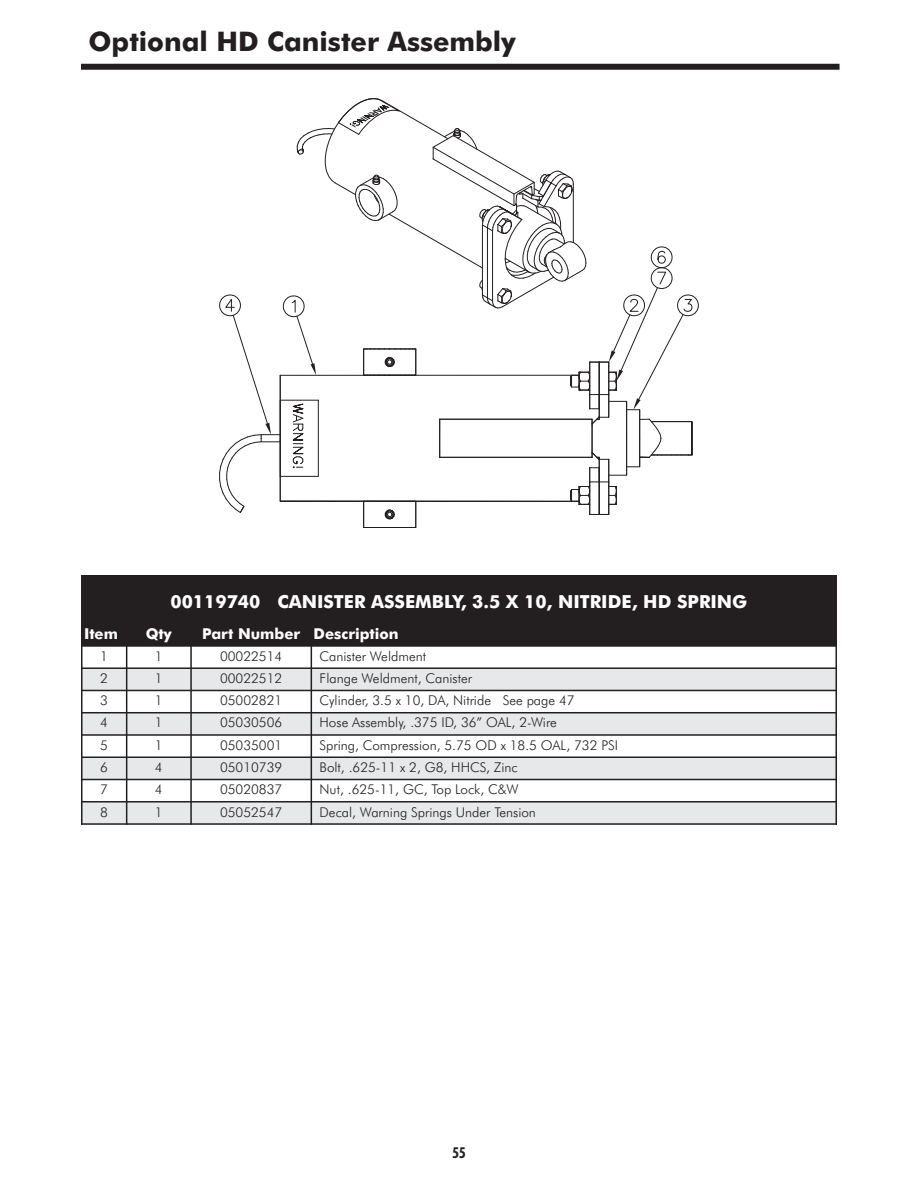
<style>
.page{position:relative;width:918px;height:1188px;background:#fff}
.page>*{position:absolute;margin:0;border:0;box-sizing:border-box;transform-origin:0 0}
.t1{font:700 27px "Futura BT";color:#231f20}
.t2{font:700 18px "Futura BT";color:#fff}
.t3{font:700 15px "Futura BT";color:#fff}
.t4{font:700 condensed 15px "Futura BT";color:#231f20}
.t5{font:300 13.5px "Futura BT";color:#231f20}
</style>
<div class="page">
<svg style="left:219px;top:98px;width:480px;height:430px"></svg>
<div style="left:81px;top:576px;width:755px;height:48px;background:#231f20"></div>
<div style="left:81px;top:624px;width:46px;height:22px;background:#231f20"></div>
<div style="left:127px;top:624px;width:64px;height:22px;background:#231f20"></div>
<div style="left:191px;top:624px;width:120px;height:22px;background:#231f20"></div>
<div style="left:311px;top:624px;width:526px;height:22px;background:#231f20"></div>
<div style="left:81px;top:668px;width:46px;height:22px;background:#e7e8e9"></div>
<div style="left:127px;top:668px;width:64px;height:22px;background:#e7e8e9"></div>
<div style="left:191px;top:668px;width:120px;height:22px;background:#e7e8e9"></div>
<div style="left:311px;top:668px;width:526px;height:22px;background:#e7e8e9"></div>
<div style="left:81px;top:713px;width:46px;height:22px;background:#e7e8e9"></div>
<div style="left:127px;top:713px;width:64px;height:22px;background:#e7e8e9"></div>
<div style="left:191px;top:713px;width:120px;height:22px;background:#e7e8e9"></div>
<div style="left:311px;top:713px;width:526px;height:22px;background:#e7e8e9"></div>
<div style="left:81px;top:757px;width:46px;height:23px;background:#e7e8e9"></div>
<div style="left:127px;top:757px;width:64px;height:23px;background:#e7e8e9"></div>
<div style="left:191px;top:757px;width:120px;height:23px;background:#e7e8e9"></div>
<div style="left:311px;top:757px;width:526px;height:23px;background:#e7e8e9"></div>
<div style="left:81px;top:802px;width:46px;height:23px;background:#e7e8e9"></div>
<div style="left:127px;top:802px;width:64px;height:23px;background:#e7e8e9"></div>
<div style="left:191px;top:802px;width:120px;height:23px;background:#e7e8e9"></div>
<div style="left:311px;top:802px;width:526px;height:23px;background:#e7e8e9"></div>
<hr style="left:81px;top:576px;width:1px;height:249px;background:#231f20">
<hr style="left:126px;top:623px;width:1px;height:202px;background:#231f20">
<hr style="left:190px;top:623px;width:2px;height:202px;background:#231f20">
<hr style="left:311px;top:623px;width:1px;height:202px;background:#231f20">
<hr style="left:836px;top:576px;width:1px;height:249px;background:#231f20">
<hr style="left:81px;top:645px;width:756px;height:2px;background:#231f20">
<hr style="left:81px;top:667px;width:756px;height:2px;background:#231f20">
<hr style="left:81px;top:690px;width:756px;height:1px;background:#231f20">
<hr style="left:81px;top:712px;width:756px;height:1px;background:#231f20">
<hr style="left:81px;top:734px;width:756px;height:2px;background:#231f20">
<hr style="left:81px;top:757px;width:756px;height:1px;background:#231f20">
<hr style="left:81px;top:779px;width:756px;height:1px;background:#231f20">
<hr style="left:81px;top:801px;width:756px;height:2px;background:#231f20">
<hr style="left:81px;top:823px;width:756px;height:2px;background:#231f20">
<div style="left:81px;top:64px;width:759px;height:6px;background:#231f20"></div>
<h1 class="t1" style="left:88px;top:31px;width:429px">Optional HD Canister Assembly</h1>
<h2 class="t2" style="left:170px;top:594px;width:579px">00119740 CANISTER ASSEMBLY, 3.5 X 10, NITRIDE, HD SPRING</h2>
<p class="t3" style="left:84px;top:628px;width:36px">Item</p>
<p class="t3" style="left:146px;top:628px;width:28px">Qty</p>
<p class="t3" style="left:202px;top:628px;width:198px">Part Number Description</p>
<p class="t5" style="left:100px;top:651px;width:9px">1</p>
<p class="t5" style="left:155px;top:651px;width:9px">1</p>
<p class="t5" style="left:220px;top:651px;width:64px">00022514</p>
<p class="t5" style="left:320px;top:651px;width:108px">Canister Weldment</p>
<p class="t5" style="left:100px;top:673px;width:9px">2</p>
<p class="t5" style="left:155px;top:673px;width:9px">1</p>
<p class="t5" style="left:220px;top:673px;width:64px">00022512</p>
<p class="t5" style="left:320px;top:673px;width:154px">Flange Weldment, Canister</p>
<p class="t5" style="left:100px;top:695px;width:9px">3</p>
<p class="t5" style="left:155px;top:695px;width:9px">1</p>
<p class="t5" style="left:220px;top:695px;width:64px">05002821</p>
<p class="t5" style="left:320px;top:695px;width:257px">Cylinder, 3.5 x 10, DA, Nitride See page 47</p>
<p class="t5" style="left:100px;top:717px;width:9px">4</p>
<p class="t5" style="left:155px;top:717px;width:9px">1</p>
<p class="t5" style="left:220px;top:717px;width:64px">05030506</p>
<p class="t5" style="left:320px;top:717px;width:239px">Hose Assembly, .375 ID, 36” OAL, 2-Wire</p>
<p class="t5" style="left:100px;top:740px;width:9px">5</p>
<p class="t5" style="left:155px;top:740px;width:9px">1</p>
<p class="t5" style="left:220px;top:740px;width:64px">05035001</p>
<p class="t5" style="left:320px;top:740px;width:300px">Spring, Compression, 5.75 OD x 18.5 OAL, 732 PSI</p>
<p class="t5" style="left:100px;top:762px;width:9px">6</p>
<p class="t5" style="left:155px;top:762px;width:9px">4</p>
<p class="t5" style="left:220px;top:762px;width:64px">05010739</p>
<p class="t5" style="left:320px;top:762px;width:200px">Bolt, .625-11 x 2, G8, HHCS, Zinc</p>
<p class="t5" style="left:100px;top:784px;width:9px">7</p>
<p class="t5" style="left:155px;top:784px;width:9px">4</p>
<p class="t5" style="left:220px;top:784px;width:64px">05020837</p>
<p class="t5" style="left:320px;top:784px;width:200px">Nut, .625-11, GC, Top Lock, C&amp;W</p>
<p class="t5" style="left:100px;top:806px;width:9px">8</p>
<p class="t5" style="left:155px;top:806px;width:9px">1</p>
<p class="t5" style="left:220px;top:806px;width:64px">05052547</p>
<p class="t5" style="left:320px;top:806px;width:218px">Decal, Warning Springs Under Tension</p>
<p class="t4" style="left:452px;top:1147px;width:15px">55</p>
</div>
